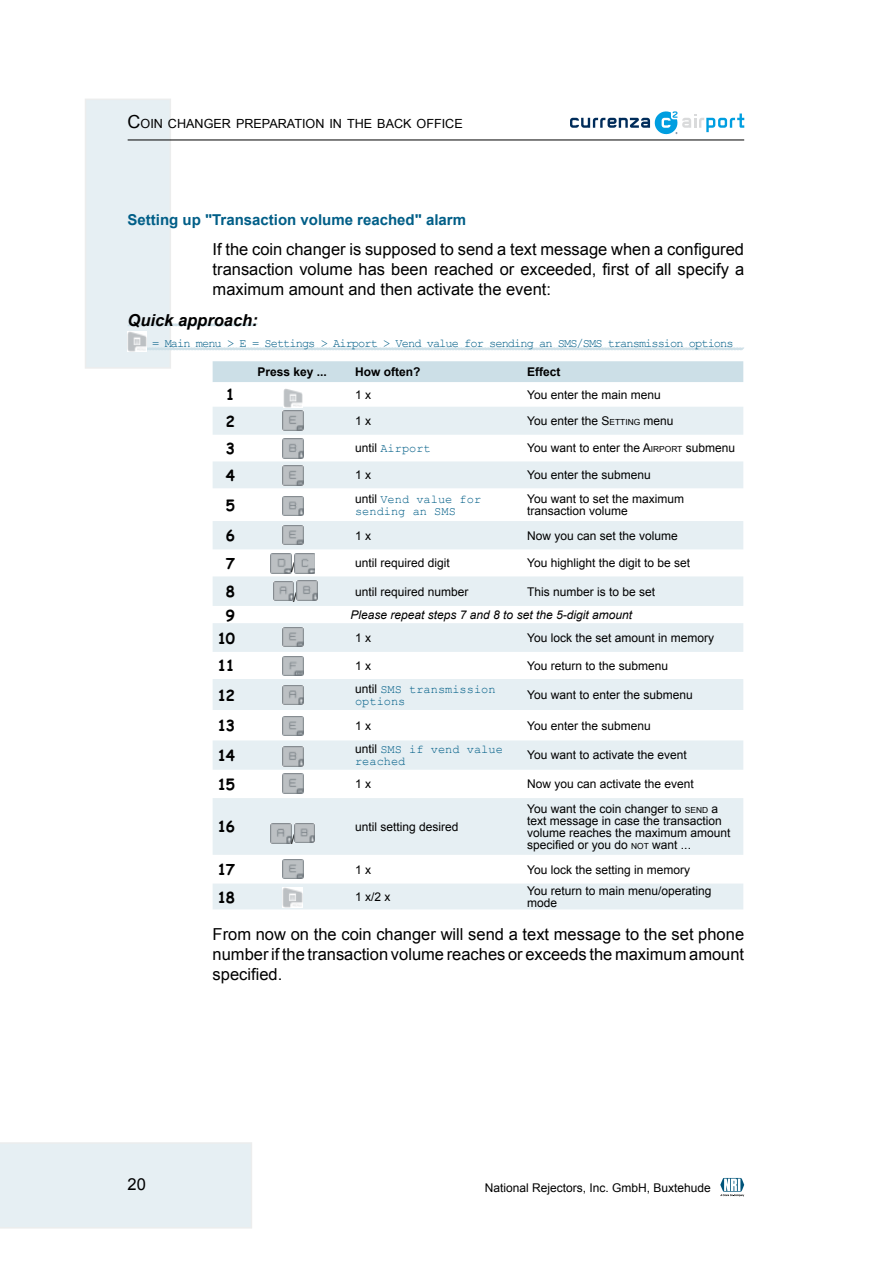
<style>
.page{position:relative;width:893px;height:1263px;background:#fff}
.page>*{position:absolute;margin:0;border:0;box-sizing:border-box;transform-origin:0 0}
.t1{font:16.5px/19.8px "Arial";color:#000;text-align:justify}
.t2{font:italic 700 16.5px "Arial";color:#000}
.t3{font:700 15px "Arial";color:#005e87}
.t4{font:700 15px "Comic Sans MS";letter-spacing:-.05em;color:#000}
.t5{font:13.5px "Arial";color:#000}
.t6{font:12.6px "Arial";color:#000}
.t7{font:12px/12px "Arial";color:#000}
.t8{font:12px/12px "Courier New";color:#005e87}
.t9{font:12px "Courier New";letter-spacing:-.08em;color:#005e87}
.t10{font:italic 12px "Arial";color:#000}
.t11{font:700 12px "Arial";color:#000}
.s1{font-size:18px}
.s2{font-style:inherit}
.s3{font-size:8.4px}
.s4{font-family:"Arial";color:#000}
</style>
<div class="page">
<svg style="left:570px;top:111px;width:174px;height:23px"></svg>
<div style="left:85px;top:99px;width:86px;height:270px;background:#e6eff3"></div>
<div style="left:0;top:1142px;width:252px;height:86px;background:#e6eff3"></div>
<hr style="left:128px;top:140px;width:616px;height:1px;background:#000">
<svg style="left:720px;top:1178px;width:24px;height:19px"></svg>
<svg style="left:128px;top:323px;width:130px;height:4px"></svg>
<svg style="left:127px;top:347px;width:617px;height:4px"></svg>
<img style="left:128px;top:332px;width:19px;height:19px">
<div style="left:213px;top:361px;width:530px;height:21px;background:#ccdfe7"></div>
<svg style="left:213px;top:407px;width:530px;height:502px;fill:#e6eff3"></svg>
<img style="left:283px;top:389px;width:20px;height:18px">
<img style="left:283px;top:411px;width:20px;height:19px">
<img style="left:283px;top:439px;width:20px;height:19px">
<img style="left:283px;top:466px;width:20px;height:19px">
<img style="left:283px;top:496px;width:20px;height:20px">
<img style="left:283px;top:525px;width:20px;height:20px">
<img style="left:271px;top:554px;width:20px;height:19px">
<img style="left:295px;top:554px;width:20px;height:19px">
<img style="left:273px;top:581px;width:20px;height:20px">
<img style="left:297px;top:581px;width:20px;height:19px">
<img style="left:283px;top:627px;width:20px;height:20px">
<img style="left:283px;top:656px;width:20px;height:19px">
<img style="left:283px;top:685px;width:20px;height:20px">
<img style="left:283px;top:716px;width:20px;height:20px">
<img style="left:283px;top:747px;width:20px;height:19px">
<img style="left:283px;top:774px;width:20px;height:19px">
<img style="left:271px;top:824px;width:20px;height:19px">
<img style="left:295px;top:823px;width:20px;height:19px">
<img style="left:283px;top:859px;width:20px;height:19px">
<img style="left:283px;top:888px;width:19px;height:19px">
<p class="t6" style="left:128px;top:115px;width:337px"><span class="s1">C</span>OIN CHANGER PREPARATION IN THE BACK OFFICE</p>
<p class="t3" style="left:128px;top:209px;width:340px">Setting up "Transaction volume reached" alarm</p>
<h1 class="t1" style="left:213px;top:240px;width:533px">If the coin changer is supposed to send a text message when a configured transaction volume has been reached or exceeded, first of all specify a maximum amount and then activate the event:</h1>
<h1 class="t2" style="left:128px;top:310px;width:132px">Quick approach:</h1>
<p class="t9" style="left:152px;top:336px;width:583px">= Main menu &gt; E = Settings &gt; Airport &gt; Vend value for sending an SMS/SMS transmission options</p>
<p class="t11" style="left:257px;top:364px;width:71px">Press key ...</p>
<p class="t11" style="left:355px;top:364px;width:67px">How often?</p>
<p class="t11" style="left:527px;top:364px;width:35px">Effect</p>
<p class="t4" style="left:226px;top:384px;width:11px">1</p>
<p class="t7" style="left:355px;top:389px;width:18px">1 x</p>
<p class="t7" style="left:527px;top:389px;width:135px">You enter the main menu</p>
<p class="t4" style="left:226px;top:410px;width:11px">2</p>
<p class="t7" style="left:355px;top:415px;width:18px">1 x</p>
<p class="t7" style="left:527px;top:415px;width:148px">You enter the <span class="s2">S</span><span class="s3">ETTING</span> menu</p>
<p class="t4" style="left:226px;top:438px;width:11px">3</p>
<p class="t8" style="left:355px;top:442px;width:77px"><span class="s4">until</span> Airport</p>
<p class="t7" style="left:527px;top:442px;width:209px">You want to enter the <span class="s2">A</span><span class="s3">IRPORT</span> submenu</p>
<p class="t4" style="left:226px;top:464px;width:11px">4</p>
<p class="t7" style="left:355px;top:469px;width:18px">1 x</p>
<p class="t7" style="left:527px;top:469px;width:125px">You enter the submenu</p>
<p class="t4" style="left:226px;top:494px;width:11px">5</p>
<p class="t8" style="left:355px;top:493px;width:128px"><span class="s4">until</span> Vend value for sending an SMS</p>
<p class="t7" style="left:527px;top:493px;width:158px">You want to set the maximum transaction volume</p>
<p class="t4" style="left:226px;top:525px;width:11px">6</p>
<p class="t7" style="left:355px;top:529px;width:18px">1 x</p>
<p class="t7" style="left:527px;top:529px;width:152px">Now you can set the volume</p>
<p class="t4" style="left:226px;top:552px;width:11px">7</p>
<p class="t5" style="left:291px;top:559px;width:5px">/</p>
<p class="t7" style="left:355px;top:557px;width:96px">until required digit</p>
<p class="t7" style="left:527px;top:557px;width:164px">You highlight the digit to be set</p>
<p class="t4" style="left:226px;top:581px;width:11px">8</p>
<p class="t5" style="left:293px;top:588px;width:5px">/</p>
<p class="t7" style="left:355px;top:585px;width:115px">until required number</p>
<p class="t7" style="left:527px;top:585px;width:130px">This number is to be set</p>
<p class="t4" style="left:226px;top:604px;width:11px">9</p>
<p class="t10" style="left:351px;top:607px;width:283px">Please repeat steps 7 and 8 to set the 5-digit amount</p>
<p class="t4" style="left:217px;top:627px;width:19px">10</p>
<p class="t7" style="left:355px;top:632px;width:18px">1 x</p>
<p class="t7" style="left:527px;top:632px;width:188px">You lock the set amount in memory</p>
<p class="t4" style="left:217px;top:655px;width:19px">11</p>
<p class="t7" style="left:355px;top:660px;width:18px">1 x</p>
<p class="t7" style="left:527px;top:660px;width:142px">You return to the submenu</p>
<p class="t4" style="left:217px;top:684px;width:19px">12</p>
<p class="t8" style="left:355px;top:683px;width:142px"><span class="s4">until</span> SMS transmission options</p>
<p class="t7" style="left:527px;top:689px;width:167px">You want to enter the submenu</p>
<p class="t4" style="left:217px;top:715px;width:19px">13</p>
<p class="t7" style="left:355px;top:719px;width:18px">1 x</p>
<p class="t7" style="left:527px;top:719px;width:125px">You enter the submenu</p>
<p class="t4" style="left:217px;top:744px;width:19px">14</p>
<p class="t8" style="left:355px;top:743px;width:149px"><span class="s4">until</span> SMS if vend value reached</p>
<p class="t7" style="left:527px;top:749px;width:161px">You want to activate the event</p>
<p class="t4" style="left:217px;top:773px;width:19px">15</p>
<p class="t7" style="left:355px;top:778px;width:18px">1 x</p>
<p class="t7" style="left:527px;top:778px;width:168px">Now you can activate the event</p>
<p class="t4" style="left:217px;top:816px;width:19px">16</p>
<p class="t5" style="left:291px;top:830px;width:5px">/</p>
<p class="t7" style="left:527px;top:803px;width:205px">You want the coin changer to <span class="s3">SEND</span> a text message in case the transaction volume reaches the maximum amount specified or you do <span class="s3">NOT</span> want <span class="s2">...</span></p>
<p class="t7" style="left:355px;top:821px;width:105px">until setting desired</p>
<p class="t4" style="left:217px;top:859px;width:19px">17</p>
<p class="t7" style="left:355px;top:863px;width:18px">1 x</p>
<p class="t7" style="left:527px;top:863px;width:164px">You lock the setting in memory</p>
<p class="t4" style="left:217px;top:886px;width:19px">18</p>
<p class="t7" style="left:355px;top:891px;width:37px">1 x/2 x</p>
<p class="t7" style="left:527px;top:885px;width:186px">You return to main menu/operating mode</p>
<h1 class="t1" style="left:213px;top:924px;width:533px">From now on the coin changer will send a text message to the set phone number if the transaction volume reaches or exceeds the maximum amount specified.</h1>
<h1 class="t1" style="left:128px;top:1174px;width:20px">20</h1>
<p class="t7" style="left:485px;top:1181px;width:228px">National Rejectors, Inc. GmbH, Buxtehude</p>
</div>
